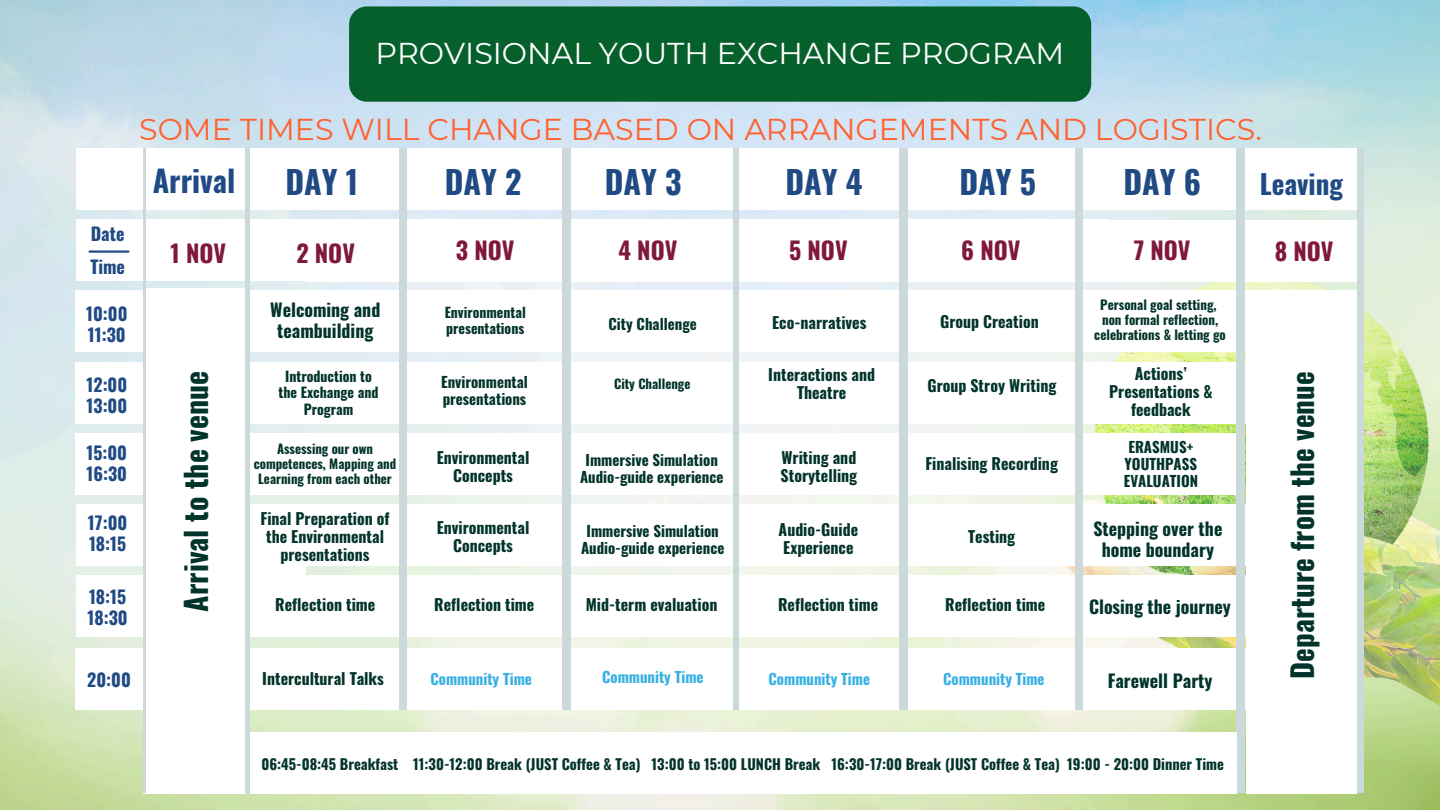
<style>
.page{position:relative;width:1440px;height:810px;background:#fff}
.page>*{position:absolute;margin:0;border:0;box-sizing:border-box;transform-origin:0 0}
.t1{font:700 32px "Oswald";color:#1f4a84}
.t2{font:30.1px "Montserrat";color:#ff612f}
.t3{font:30.1px "Montserrat";color:#fff}
.t4{font:700 30px "Oswald";color:#1f4a84}
.t5{font:700 29.9px "Oswald";color:#02342b}
.t6{font:700 29.1px "Oswald";color:#02342b}
.t7{font:700 27px "Oswald";color:#1f4a84}
.t8{font:700 24px "Oswald";color:#7f183c}
.t9{font:700 17.9px/21px "Oswald";color:#02342b;text-align:center}
.t10{font:700 17.9px/21px "Oswald";color:#1f4a84}
.t11{font:700 15.9px/18px "Oswald";color:#02342b;text-align:center}
.t12{font:700 14.9px/17.2px "Oswald";color:#02342b;text-align:center}
.t13{font:700 14.9px "Oswald";color:#38b0e3}
.t14{font:700 14.5px "Oswald";color:#02342b}
.t15{font:700 14px/16.5px "Oswald";color:#02342b;text-align:center}
.t16{font:700 13.9px/15.8px "Oswald";color:#02342b}
.t17{font:700 13px/15px "Oswald";color:#02342b;text-align:center}
.t18{font:700 12.9px/15px "Oswald";color:#02342b;text-align:center}
</style>
<div class="page">
<img style="left:0;top:0;width:1440px;height:810px">
<div style="left:349px;top:6px;width:742px;height:96px;background:#05602c;border-radius:18px"></div>
<div style="left:307px;top:220px;width:1057px;height:61px;background:#fff"></div>
<div style="left:185px;top:515px;width:121px;height:121px;background:#fff"></div>
<div style="left:77px;top:148px;width:1287px;height:62px;background:#fff"></div>
<div style="left:76px;top:219px;width:1032px;height:62px;background:#fff"></div>
<div style="left:76px;top:291px;width:1285px;height:61px;background:#fff"></div>
<div style="left:76px;top:362px;width:1285px;height:61px;background:#fff"></div>
<div style="left:76px;top:433px;width:1169px;height:62px;background:#fff"></div>
<div style="left:76px;top:504px;width:1170px;height:62px;background:#fff"></div>
<img style="left:143px;top:289px;width:102px;height:505px">
<div style="left:76px;top:576px;width:1170px;height:61px;background:#fff"></div>
<img style="left:562px;top:372px;width:1px;height:51px">
<div style="left:76px;top:648px;width:1285px;height:62px;background:#fff"></div>
<hr style="left:90px;top:250px;width:38px;height:3px;background:#1f4a84">
<img style="left:1247px;top:352px;width:109px;height:442px">
<div style="left:1358px;top:148px;width:6px;height:645px;background:#cbd9db"></div>
<div style="left:399px;top:148px;width:8px;height:562px;background:#cbd9db"></div>
<div style="left:563px;top:148px;width:8px;height:562px;background:#cbd9db"></div>
<div style="left:733px;top:148px;width:6px;height:562px;background:#cbd9db"></div>
<div style="left:899px;top:148px;width:9px;height:562px;background:#cbd9db"></div>
<div style="left:1076px;top:148px;width:7px;height:562px;background:#cbd9db"></div>
<div style="left:1237px;top:148px;width:8px;height:645px;background:#cbd9db"></div>
<div style="left:251px;top:732px;width:986px;height:62px;background:#fff"></div>
<hr style="left:143px;top:148px;width:3px;height:645px;background:#cbd9db">
<div style="left:245px;top:148px;width:5px;height:645px;background:#cbd9db"></div>
<p class="t3" style="left:376px;top:35px;width:690px">PROVISIONAL YOUTH EXCHANGE PROGRAM</p>
<p class="t2" style="left:139px;top:111px;width:1124px">SOME TIMES WILL CHANGE BASED ON ARRANGEMENTS AND LOGISTICS.</p>
<h1 class="t10" style="left:90px;top:216px;width:36px;line-height:33px">Date<br>Time</h1>
<h6 class="t4" style="left:153px;top:157px;width:84px">Arrival</h6>
<h5 class="t1" style="left:285px;top:156px;width:74px">DAY 1</h5>
<h5 class="t1" style="left:445px;top:156px;width:78px">DAY 2</h5>
<h5 class="t1" style="left:605px;top:156px;width:78px">DAY 3</h5>
<h5 class="t1" style="left:785px;top:156px;width:79px">DAY 4</h5>
<h5 class="t1" style="left:959px;top:156px;width:78px">DAY 5</h5>
<h5 class="t1" style="left:1123px;top:156px;width:79px">DAY 6</h5>
<h6 class="t8" style="left:171px;top:235px;width:57px">1 NOV</h6>
<p class="t8" style="left:296px;top:235px;width:60px">2 NOV</p>
<p class="t8" style="left:456px;top:231px;width:60px">3 NOV</p>
<p class="t8" style="left:619px;top:231px;width:60px">4 NOV</p>
<p class="t8" style="left:789px;top:231px;width:60px">5 NOV</p>
<p class="t8" style="left:961px;top:231px;width:61px">6 NOV</p>
<p class="t8" style="left:1134px;top:231px;width:58px">7 NOV</p>
<h6 class="t9" style="left:270px;top:299px;width:112px">Welcoming and teambuilding</h6>
<h6 class="t15" style="left:279px;top:367px;width:102px">Introduction to the Exchange and<br>Program</h6>
<h5 class="t10" style="left:86px;top:302px;width:43px">10:00<br>11:30</h5>
<h5 class="t10" style="left:87px;top:373px;width:42px">12:00<br>13:00</h5>
<p class="t10" style="left:86px;top:441px;width:42px">15:00<br>16:30</p>
<h3 class="t5" style="left:173px;top:612px;width:242px;rotate:-90deg">Arrival to the venue</h3>
<p class="t18" style="left:254px;top:441px;width:144px">Assessing our own competences, Mapping and<br>Learning from each other</p>
<h1 class="t10" style="left:88px;top:512px;width:41px">17:00<br>18:15</h1>
<h1 class="t11" style="left:260px;top:508px;width:131px">Final Preparation of the Environmental presentations</h1>
<h1 class="t11" style="left:275px;top:595px;width:102px">Reflection time</h1>
<h3 class="t10" style="left:88px;top:585px;width:42px">18:15<br>18:30</h3>
<h1 class="t10" style="left:87px;top:668px;width:45px">20:00</h1>
<p class="t11" style="left:262px;top:669px;width:123px">Intercultural Talks</p>
<p class="t16" style="left:445px;top:304px;width:83px">Environmental presentations</p>
<p class="t12" style="left:441px;top:372px;width:88px;text-align:left">Environmental presentations</p>
<p class="t11" style="left:437px;top:448px;width:94px">Environmental<br>Concepts</p>
<h6 class="t11" style="left:437px;top:517px;width:94px">Environmental<br>Concepts</h6>
<p class="t11" style="left:434px;top:595px;width:102px">Reflection time</p>
<h6 class="t13" style="left:430px;top:668px;width:103px">Community Time</h6>
<p class="t12" style="left:609px;top:315px;width:90px">City Challenge</p>
<p class="t11" style="left:772px;top:313px;width:96px">Eco-narratives</p>
<p class="t18" style="left:614px;top:375px;width:78px">City Challenge</p>
<p class="t11" style="left:768px;top:364px;width:108px">Interactions and<br>Theatre</p>
<p class="t12" style="left:580px;top:451px;width:145px">Immersive Simulation<br>Audio-guide experience</p>
<p class="t11" style="left:781px;top:448px;width:78px;text-align:left">Writing and<br>Storytelling</p>
<p class="t12" style="left:581px;top:522px;width:145px">Immersive Simulation<br>Audio-guide experience</p>
<p class="t11" style="left:779px;top:520px;width:81px;text-align:left">Audio-Guide<br>Experience</p>
<p class="t11" style="left:586px;top:595px;width:133px">Mid-term evaluation</p>
<p class="t11" style="left:778px;top:595px;width:102px">Reflection time</p>
<p class="t13" style="left:602px;top:665px;width:103px">Community Time</p>
<h6 class="t13" style="left:769px;top:668px;width:103px">Community Time</h6>
<h6 class="t11" style="left:940px;top:311px;width:100px">Group Creation</h6>
<p class="t11" style="left:927px;top:376px;width:130px">Group Stroy Writing</p>
<h6 class="t11" style="left:925px;top:454px;width:134px">Finalising Recording</h6>
<p class="t11" style="left:968px;top:526px;width:49px">Testing</p>
<h3 class="t17" style="left:1100px;top:297px;width:118px">Personal goal setting,</h3>
<h6 class="t17" style="left:1094px;top:312px;width:133px">non formal reflection, celebrations &amp; letting go</h6>
<p class="t11" style="left:1109px;top:364px;width:105px">Actions’<br>Presentations &amp; feedback</p>
<p class="t12" style="left:1128px;top:438px;width:66px">ERASMUS+</p>
<p class="t12" style="left:1125px;top:455px;width:74px">YOUTHPASS</p>
<p class="t12" style="left:1124px;top:472px;width:76px">EVALUATION</p>
<p class="t9" style="left:1093px;top:517px;width:131px">Stepping over the home boundary</p>
<p class="t11" style="left:945px;top:594px;width:102px">Reflection time</p>
<p class="t9" style="left:1089px;top:595px;width:143px">Closing the journey</p>
<h1 class="t13" style="left:943px;top:668px;width:103px">Community Time</h1>
<p class="t9" style="left:1108px;top:669px;width:106px">Farewell Party</p>
<p class="t14" style="left:261px;top:752px;width:964px">06:45-08:45 Breakfast 11:30-12:00 Break (JUST Coffee &amp; Tea) 13:00 to 15:00 LUNCH Break 16:30-17:00 Break (JUST Coffee &amp; Tea) 19:00 - 20:00 Dinner Time</p>
<p class="t7" style="left:1260px;top:162px;width:85px">Leaving</p>
<h6 class="t8" style="left:1275px;top:232px;width:60px">8 NOV</h6>
<p class="t6" style="left:1279px;top:679px;width:309px;rotate:-90deg">Departure from the venue</p>
</div>
